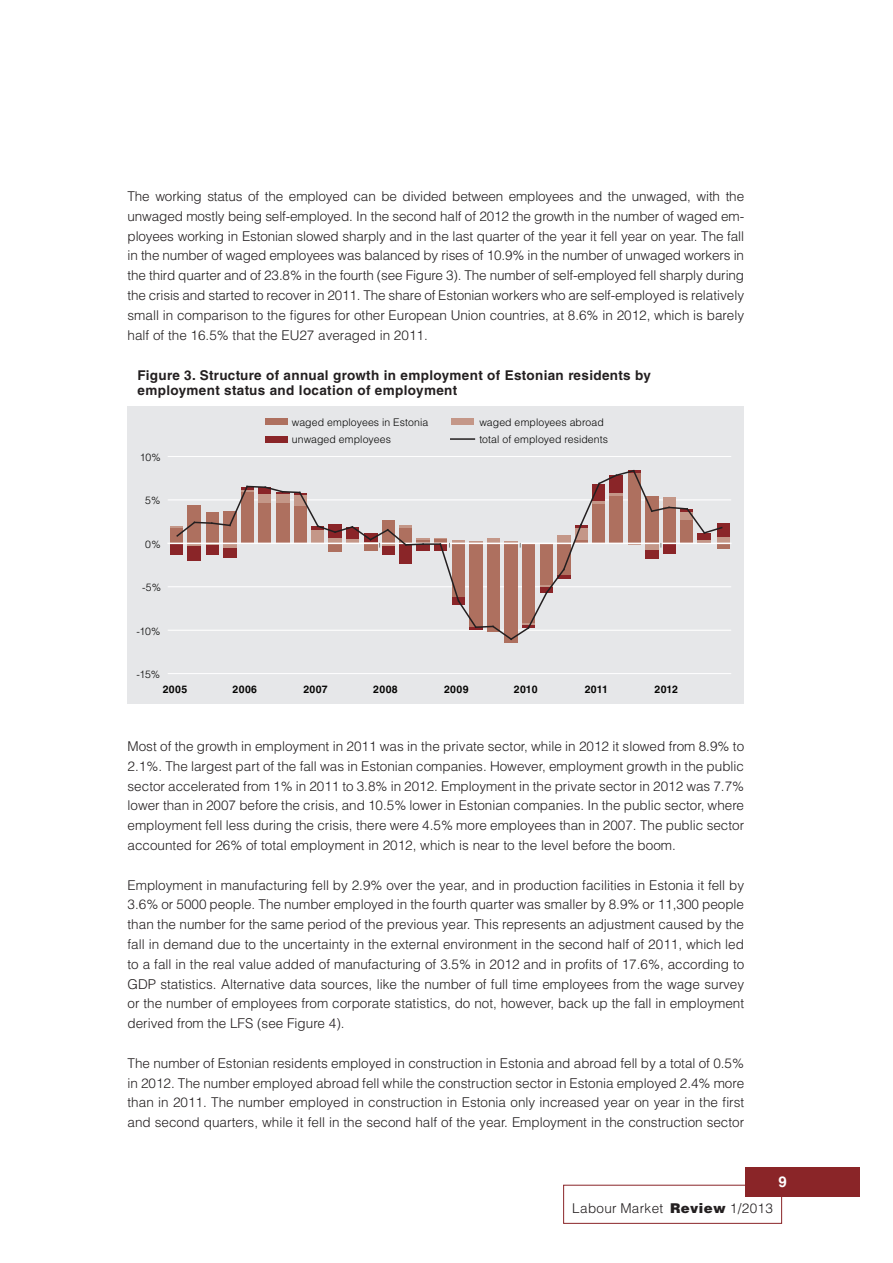
<style>
.page{position:relative;width:893px;height:1263px;background:#fff}
.page>*{position:absolute;margin:0;border:0;box-sizing:border-box;transform-origin:0 0}
.t1{font:700 15px "Helvetica LT Std";color:#fff}
.t2{font:300 13.5px/19.8px "Helvetica LT Std";color:#231f20;text-align:justify}
.t3{font:700 13.5px/15px "Helvetica LT Std";letter-spacing:.025em;color:#231f20}
.t4{font:300 13.5px "Helvetica LT Std";letter-spacing:.025em;color:#231f20}
.t5{font:300 10.5px "Helvetica LT Std";letter-spacing:.005em;color:#050504}
.t6{font:700 10.5px "Helvetica LT Std";letter-spacing:.03em;color:#050504}
.s1{font-weight:900}
</style>
<div class="page">
<div style="left:745px;top:1167px;width:114px;height:30px;background:#8a2528"></div>
<div style="left:128px;top:406px;width:616px;height:298px;background:#e6e7e9"></div>
<hr style="left:168px;top:673px;width:563px;height:1px;background:#fff">
<hr style="left:168px;top:630px;width:563px;height:1px;background:#fff">
<hr style="left:168px;top:586px;width:563px;height:1px;background:#fff">
<hr style="left:168px;top:500px;width:563px;height:1px;background:#fff">
<hr style="left:168px;top:456px;width:563px;height:1px;background:#fff">
<div style="left:504px;top:544px;width:14px;height:98px;background:#ae705f"></div>
<div style="left:717px;top:544px;width:13px;height:5px;background:#ae705f"></div>
<svg style="left:723px;top:537px;width:7px;height:6px"></svg>
<div style="left:717px;top:523px;width:13px;height:14px;background:#8a2528"></div>
<hr style="left:168px;top:543px;width:563px;height:1px;background:#fff">
<svg style="left:170px;top:469px;width:553px;height:172px"></svg>
<div style="left:265px;top:419px;width:23px;height:6px;background:#ae705f"></div>
<div style="left:451px;top:419px;width:23px;height:6px;background:#c49788"></div>
<div style="left:265px;top:436px;width:23px;height:6px;background:#8a2528"></div>
<hr style="left:451px;top:438px;width:23px;height:2px;background:#231f20">
<p class="t2" style="left:128px;top:186px;width:618px">The working status of the employed can be divided between employees and the unwaged, with the unwaged mostly being self-employed. In the second half of 2012 the growth in the number of waged em&shy;ployees working in Estonian slowed sharply and in the last quarter of the year it fell year on year. The fall in the number of waged employees was balanced by rises of 10.9% in the number of unwaged workers in the third quarter and of 23.8% in the fourth (see Figure 3). The number of self-employed fell sharply during the crisis and started to recover in 2011. The share of Estonian workers who are self-employed is relatively small in comparison to the figures for other European Union countries, at 8.6% in 2012, which is barely half of the 16.5% that the EU27 averaged in 2011.</p>
<p class="t3" style="left:138px;top:367px;width:515px">Figure 3. Structure of annual growth in employment of Estonian residents by employment status and location of employment</p>
<p class="t5" style="left:140px;top:451px;width:23px">10%</p>
<p class="t5" style="left:145px;top:494px;width:17px">5%</p>
<p class="t5" style="left:145px;top:538px;width:17px">0%</p>
<p class="t5" style="left:142px;top:581px;width:21px">-5%</p>
<p class="t5" style="left:136px;top:624px;width:25px">-10%</p>
<p class="t5" style="left:136px;top:668px;width:25px">-15%</p>
<p class="t5" style="left:292px;top:415px;width:138px">waged employees in Estonia</p>
<p class="t5" style="left:479px;top:415px;width:126px">waged employees abroad</p>
<p class="t5" style="left:292px;top:433px;width:101px">unwaged employees</p>
<p class="t5" style="left:479px;top:433px;width:130px">total of employed residents</p>
<p class="t6" style="left:163px;top:683px;width:26px">2005</p>
<p class="t6" style="left:233px;top:683px;width:26px">2006</p>
<p class="t6" style="left:303px;top:683px;width:26px">2007</p>
<p class="t6" style="left:373px;top:683px;width:26px">2008</p>
<p class="t6" style="left:444px;top:683px;width:26px">2009</p>
<p class="t6" style="left:514px;top:683px;width:25px">2010</p>
<p class="t6" style="left:585px;top:683px;width:25px">2011</p>
<p class="t6" style="left:654px;top:683px;width:25px">2012</p>
<p class="t2" style="left:128px;top:736px;width:618px">Most of the growth in employment in 2011 was in the private sector, while in 2012 it slowed from 8.9% to 2.1%. The largest part of the fall was in Estonian companies. However, employment growth in the public sector accelerated from 1% in 2011 to 3.8% in 2012. Employment in the private sector in 2012 was 7.7% lower than in 2007 before the crisis, and 10.5% lower in Estonian companies. In the public sector, where employment fell less during the crisis, there were 4.5% more employees than in 2007. The public sector accounted for 26% of total employment in 2012, which is near to the level before the boom.</p>
<p class="t2" style="left:128px;top:875px;width:618px">Employment in manufacturing fell by 2.9% over the year, and in production facilities in Estonia it fell by 3.6% or 5000 people. The number employed in the fourth quarter was smaller by 8.9% or 11,300 people than the number for the same period of the previous year. This represents an adjustment caused by the fall in demand due to the uncertainty in the external environment in the second half of 2011, which led to a fall in the real value added of manufacturing of 3.5% in 2012 and in profits of 17.6%, according to GDP statistics. Alternative data sources, like the number of full time employees from the wage survey or the number of employees from corporate statistics, do not, however, back up the fall in employment derived from the LFS (see Figure 4).</p>
<p class="t2" style="left:128px;top:1053px;width:618px">The number of Estonian residents employed in construction in Estonia and abroad fell by a total of 0.5% in 2012. The number employed abroad fell while the construction sector in Estonia employed 2.4% more than in 2011. The number employed in construction in Estonia only increased year on year in the first and second quarters, while it fell in the second half of the year. Employment in the construction sector</p>
<p class="t1" style="left:779px;top:1173px;width:10px">9</p>
<p class="t4" style="left:572px;top:1200px;width:202px">Labour Market <span class="s1">Review</span> 1/2013</p>
</div>
